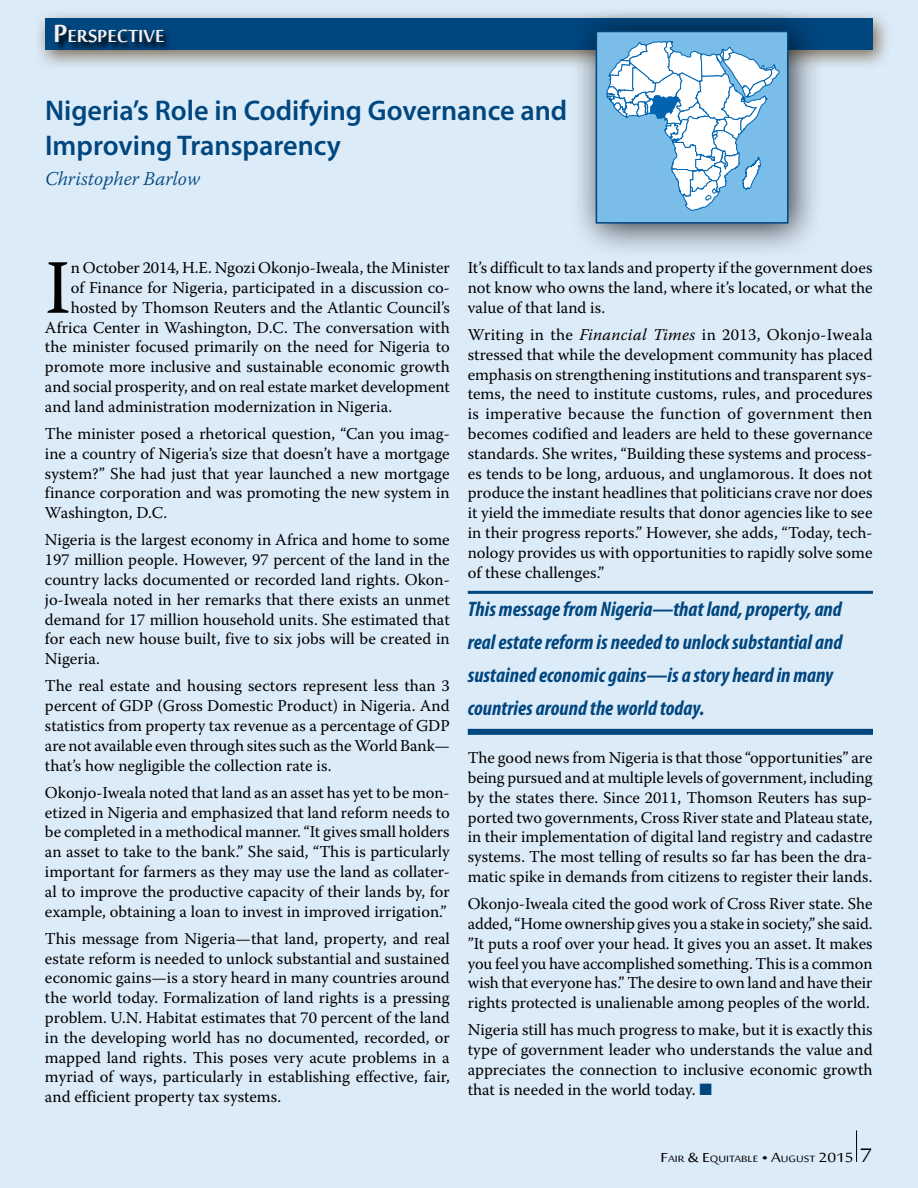
<style>
.page{position:relative;width:918px;height:1188px;background:#dcebf8}
.page>*{position:absolute;margin:0;border:0;box-sizing:border-box;transform-origin:0 0}
.t1{font:76.65px "Warnock Pro";color:#000}
.t2{font:600 28.5px/34.2px "Myriad Pro";color:#00467f}
.t3{font:700 24.15px "Sakkal Majalla";color:#f6efef}
.t4{font:italic 700 condensed 21px/33px "Myriad Pro";color:#00467f}
.t5{font:italic 300 19.5px "Warnock Pro";color:#00467f}
.t6{font:16.5px/19.8px "Warnock Pro";color:#000;text-align:justify}
.t7{font:12.6px "Sakkal Majalla";color:#000;scale:1.2 1}
.s1{font-size:34.5px}
.s2{font-style:italic}
.s3{color:#00467f}
.s4{font-size:18px}
.s5{font-size:27px}
</style>
<div class="page">
<div style="left:34px;top:9px;width:858px;height:62px;background:#614827;opacity:.75"></div>
<div style="left:45px;top:18px;width:828px;height:32px;background:#00467f"></div>
<div style="left:570px;top:5px;width:253px;height:253px;background:#000;opacity:.75"></div>
<div style="left:596px;top:32px;width:192px;height:191px;background:#79bde8"></div>
<svg style="left:607px;top:41px;width:173px;height:170px"></svg>
<div style="left:596px;top:31px;width:193px;height:193px;border:2px solid #00467f"></div>
<hr style="left:468px;top:591px;width:405px;height:3px;background:#00467f">
<div style="left:468px;top:729px;width:405px;height:6px;background:#00467f"></div>
<svg style="left:54px;top:26px;width:119px;height:26px"></svg>
<hr style="left:856px;top:1130px;width:1px;height:32px;background:#000">
<h3 class="t3" style="left:53px;top:23px;width:113px"><span class="s1">P</span>erspective</h3>
<h2 class="t2" style="left:45px;top:94px;width:524px">Nigeria’s Role in Codifying Governance and<br>Improving Transparency</h2>
<p class="t5" style="left:45px;top:167px;width:157px">Christopher Barlow</p>
<h1 class="t1" style="left:45px;top:241px;width:27px">I</h1>
<p class="t6" style="left:71px;top:258px;width:381px">n October 2014, H.E. Ngozi Okonjo-Iweala, the Minister</p>
<p class="t6" style="left:71px;top:277px;width:381px">of Finance for Nigeria, participated in a discussion co-</p>
<p class="t6" style="left:71px;top:297px;width:381px">hosted by Thomson Reuters and the Atlantic Council’s</p>
<p class="t6" style="left:45px;top:317px;width:406px">Africa Center in Washington, D.C. The conversation with</p>
<p class="t6" style="left:45px;top:337px;width:406px">the minister focused primarily on the need for Nigeria to</p>
<p class="t6" style="left:45px;top:357px;width:406px">promote more inclusive and sustainable economic growth</p>
<p class="t6" style="left:45px;top:376px;width:406px">and social prosperity, and on real estate market development</p>
<p class="t6" style="left:45px;top:396px;width:349px">and land administration modernization in Nigeria.</p>
<p class="t6" style="left:45px;top:423px;width:406px">The minister posed a rhetorical question, “Can you imag&shy;ine a country of Nigeria’s size that doesn’t have a mortgage system?” She had just that year launched a new mortgage finance corporation and was promoting the new system in Washington, D.C.</p>
<p class="t6" style="left:45px;top:530px;width:406px">Nigeria is the largest economy in Africa and home to some 197 million people. However, 97 percent of the land in the country lacks documented or recorded land rights. Okon&shy;jo-Iweala noted in her remarks that there exists an unmet demand for 17 million household units. She estimated that for each new house built, five to six jobs will be created in Nigeria.</p>
<p class="t6" style="left:45px;top:676px;width:406px">The real estate and housing sectors represent less than 3 percent of GDP (Gross Domestic Product) in Nigeria. And statistics from property tax revenue as a percentage of GDP are not available even through sites such as the World Bank— that’s how negligible the collection rate is.</p>
<p class="t6" style="left:45px;top:782px;width:406px">Okonjo-Iweala noted that land as an asset has yet to be mon&shy;etized in Nigeria and emphasized that land reform needs to be completed in a methodical manner. “It gives small holders an asset to take to the bank.” She said, “This is particularly important for farmers as they may use the land as collater&shy;al to improve the productive capacity of their lands by, for example, obtaining a loan to invest in improved irrigation.”</p>
<p class="t6" style="left:45px;top:928px;width:406px">This message from Nigeria—that land, property, and real estate reform is needed to unlock substantial and sustained economic gains—is a story heard in many countries around the world today. Formalization of land rights is a pressing problem. U.N. Habitat estimates that 70 percent of the land in the developing world has no documented, recorded, or mapped land rights. This poses very acute problems in a myriad of ways, particularly in establishing effective, fair, and efficient property tax systems.</p>
<p class="t6" style="left:468px;top:258px;width:406px">It’s difficult to tax lands and property if the government does not know who owns the land, where it’s located, or what the value of that land is.</p>
<p class="t6" style="left:468px;top:324px;width:406px">Writing in the <span class="s2">Financial Times</span> in 2013, Okonjo-Iweala stressed that while the development community has placed emphasis on strengthening institutions and transparent sys&shy;tems, the need to institute customs, rules, and procedures is imperative because the function of government then becomes codified and leaders are held to these governance standards. She writes, “Building these systems and process&shy;es tends to be long, arduous, and unglamorous. It does not produce the instant headlines that politicians crave nor does it yield the immediate results that donor agencies like to see in their progress reports.” However, she adds, “Today, tech&shy;nology provides us with opportunities to rapidly solve some of these challenges.”</p>
<p class="t4" style="left:468px;top:593px;width:376px">This message from Nigeria—that land, property, and real estate reform is needed to unlock substantial and sustained economic gains—is a story heard in many countries around the world today.</p>
<p class="t6" style="left:468px;top:748px;width:406px">The good news from Nigeria is that those “opportunities” are being pursued and at multiple levels of government, including by the states there. Since 2011, Thomson Reuters has sup&shy;ported two governments, Cross River state and Plateau state, in their implementation of digital land registry and cadastre systems. The most telling of results so far has been the dra&shy;matic spike in demands from citizens to register their lands.</p>
<p class="t6" style="left:468px;top:894px;width:406px">Okonjo-Iweala cited the good work of Cross River state. She added, “Home ownership gives you a stake in society,” she said. ”It puts a roof over your head. It gives you an asset. It makes you feel you have accomplished something. This is a common wish that everyone has.” The desire to own land and have their rights protected is unalienable among peoples of the world.</p>
<p class="t6" style="left:468px;top:1020px;width:406px">Nigeria still has much progress to make, but it is exactly this type of government leader who understands the value and appreciates the connection to inclusive economic growth that is needed in the world today. <span class="s3">■</span></p>
<p class="t7" style="left:661px;top:1152px;width:178px"><span class="s4">F</span>air <span class="s4">&amp; E</span>quitable <span class="s4">• A</span>ugust <span class="s4">2015</span> <span class="s5">7</span></p>
</div>
